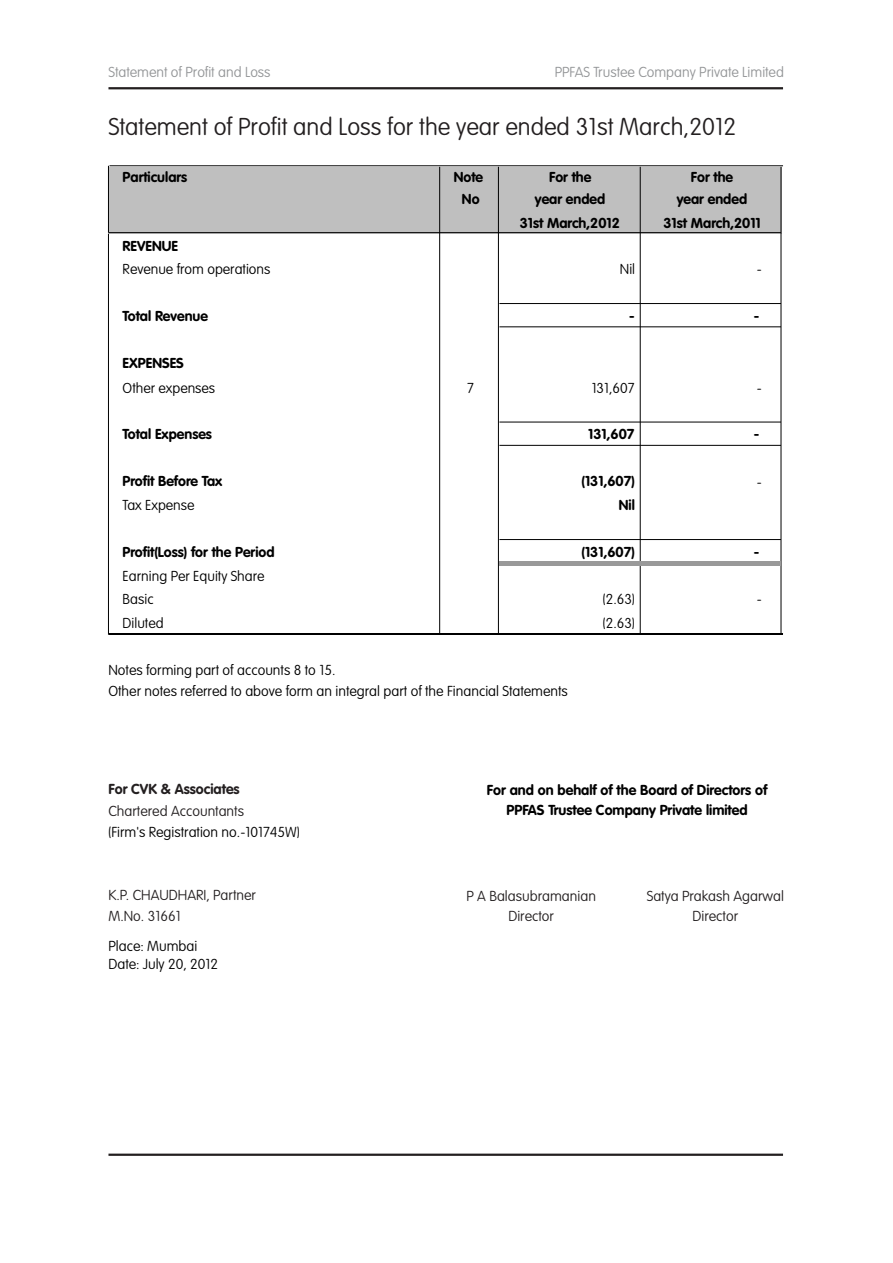
<style>
.page{position:relative;width:893px;height:1263px;background:#fff}
.page>*{position:absolute;margin:0;border:0;box-sizing:border-box;transform-origin:0 0}
.t1{font:100 24px "VAG Rounded";color:#231f20}
.t2{font:100 14.25px/17.4px "VAG Rounded";color:#000}
.t3{font:700 14.25px/20.5px "VAG Rounded";color:#000;text-align:center}
.t4{font:100 14.25px/20.2px "VAG Rounded";color:#231f20;text-align:center}
.t5{font:100 14.25px "VAG Rounded";color:#949698}
.t6{font:700 14.25px "VAG Rounded";color:#231f20}
</style>
<div class="page">
<hr style="left:108px;top:87px;width:675px;height:2px;background:#231f20">
<hr style="left:108px;top:1153px;width:675px;height:3px;background:#231f20">
<div style="left:109px;top:167px;width:673px;height:67px;background:#bfbfbf"></div>
<hr style="left:108px;top:166px;width:1px;height:67px;background:#000">
<hr style="left:640px;top:167px;width:1px;height:395px;background:#000">
<hr style="left:108px;top:234px;width:1px;height:401px;background:#000">
<hr style="left:439px;top:167px;width:1px;height:467px;background:#000">
<hr style="left:498px;top:167px;width:1px;height:467px;background:#000">
<hr style="left:640px;top:566px;width:1px;height:68px;background:#000">
<hr style="left:781px;top:167px;width:1px;height:468px;background:#000">
<hr style="left:109px;top:166px;width:674px;height:1px;background:#000">
<hr style="left:108px;top:232px;width:673px;height:1px;background:#000">
<hr style="left:499px;top:303px;width:282px;height:1px;background:#000">
<hr style="left:499px;top:327px;width:282px;height:1px;background:#000">
<hr style="left:499px;top:422px;width:282px;height:1px;background:#000">
<hr style="left:499px;top:445px;width:282px;height:1px;background:#000">
<hr style="left:499px;top:539px;width:282px;height:1px;background:#000">
<hr style="left:499px;top:562px;width:282px;height:1px;background:#999">
<hr style="left:499px;top:564px;width:282px;height:2px;background:#999">
<hr style="left:109px;top:633px;width:674px;height:1px;background:#000">
<hr style="left:109px;top:634px;width:674px;height:1px;background:#000">
<p class="t5" style="left:108px;top:66px;width:164px">Statement of Profit and Loss</p>
<p class="t5" style="left:555px;top:66px;width:231px">PPFAS Trustee Company Private Limited</p>
<h1 class="t1" style="left:108px;top:116px;width:629px">Statement of Profit and Loss for the year ended 31st March,2012</h1>
<p class="t3" style="left:123px;top:168px;width:66px">Particulars</p>
<p class="t3" style="left:454px;top:168px;width:31px">Note</p>
<p class="t3" style="left:549px;top:168px;width:44px">For the</p>
<p class="t3" style="left:691px;top:168px;width:44px">For the</p>
<p class="t3" style="left:462px;top:190px;width:19px">No</p>
<p class="t3" style="left:535px;top:190px;width:72px">year ended</p>
<p class="t3" style="left:677px;top:190px;width:72px">year ended</p>
<p class="t3" style="left:520px;top:213px;width:102px">31st March,2012</p>
<p class="t3" style="left:663px;top:213px;width:99px">31st March,2011</p>
<p class="t3" style="left:123px;top:237px;width:57px">REVENUE</p>
<p class="t2" style="left:123px;top:261px;width:149px">Revenue from operations</p>
<p class="t2" style="left:620px;top:261px;width:17px">Nil</p>
<p class="t2" style="left:757px;top:261px;width:6px">-</p>
<p class="t3" style="left:123px;top:306px;width:87px">Total Revenue</p>
<p class="t3" style="left:629px;top:306px;width:7px">-</p>
<p class="t3" style="left:754px;top:306px;width:7px">-</p>
<p class="t3" style="left:123px;top:354px;width:63px">EXPENSES</p>
<p class="t2" style="left:123px;top:380px;width:94px">Other expenses</p>
<p class="t2" style="left:467px;top:380px;width:8px">7</p>
<p class="t2" style="left:592px;top:380px;width:45px">131,607</p>
<p class="t2" style="left:757px;top:380px;width:6px">-</p>
<p class="t3" style="left:123px;top:425px;width:91px">Total Expenses</p>
<p class="t3" style="left:588px;top:425px;width:48px">131,607</p>
<p class="t3" style="left:754px;top:425px;width:7px">-</p>
<p class="t3" style="left:123px;top:472px;width:101px">Profit Before Tax</p>
<p class="t3" style="left:582px;top:472px;width:55px">(131,607)</p>
<p class="t2" style="left:757px;top:474px;width:6px">-</p>
<p class="t2" style="left:123px;top:497px;width:73px">Tax Expense</p>
<p class="t3" style="left:619px;top:496px;width:18px">Nil</p>
<p class="t3" style="left:123px;top:542px;width:153px">Profit(Loss) for the Period</p>
<p class="t3" style="left:582px;top:542px;width:55px">(131,607)</p>
<p class="t3" style="left:754px;top:542px;width:7px">-</p>
<p class="t2" style="left:123px;top:565px;width:143px;line-height:23.2px">Earning Per Equity Share<br>Basic</p>
<p class="t2" style="left:603px;top:592px;width:33px">(2.63)</p>
<p class="t2" style="left:757px;top:592px;width:6px">-</p>
<p class="t2" style="left:123px;top:615px;width:42px">Diluted</p>
<p class="t2" style="left:603px;top:615px;width:33px">(2.63)</p>
<p class="t2" style="left:108px;top:661px;width:461px;line-height:20.2px">Notes forming part of accounts 8 to 15.<br>Other notes referred to above form an integral part of the Financial Statements</p>
<p class="t6" style="left:108px;top:783px;width:133px">For CVK &amp; Associates</p>
<p class="t4" style="left:108px;top:801px;width:137px">Chartered Accountants</p>
<p class="t2" style="left:108px;top:824px;width:193px">(Firm's Registration no.-101745W)</p>
<p class="t4" style="left:108px;top:885px;width:149px;line-height:21.1px;text-align:left">K.P. CHAUDHARI, Partner<br>M.No. 31661</p>
<p class="t2" style="left:108px;top:938px;width:111px">Place: Mumbai<br>Date: July 20, 2012</p>
<p class="t3" style="left:487px;top:780px;width:282px">For and on behalf of the Board of Directors of<br>PPFAS Trustee Company Private limited</p>
<p class="t4" style="left:466px;top:886px;width:131px">P A Balasubramanian<br>Director</p>
<p class="t4" style="left:647px;top:886px;width:139px">Satya Prakash Agarwal<br>Director</p>
</div>
